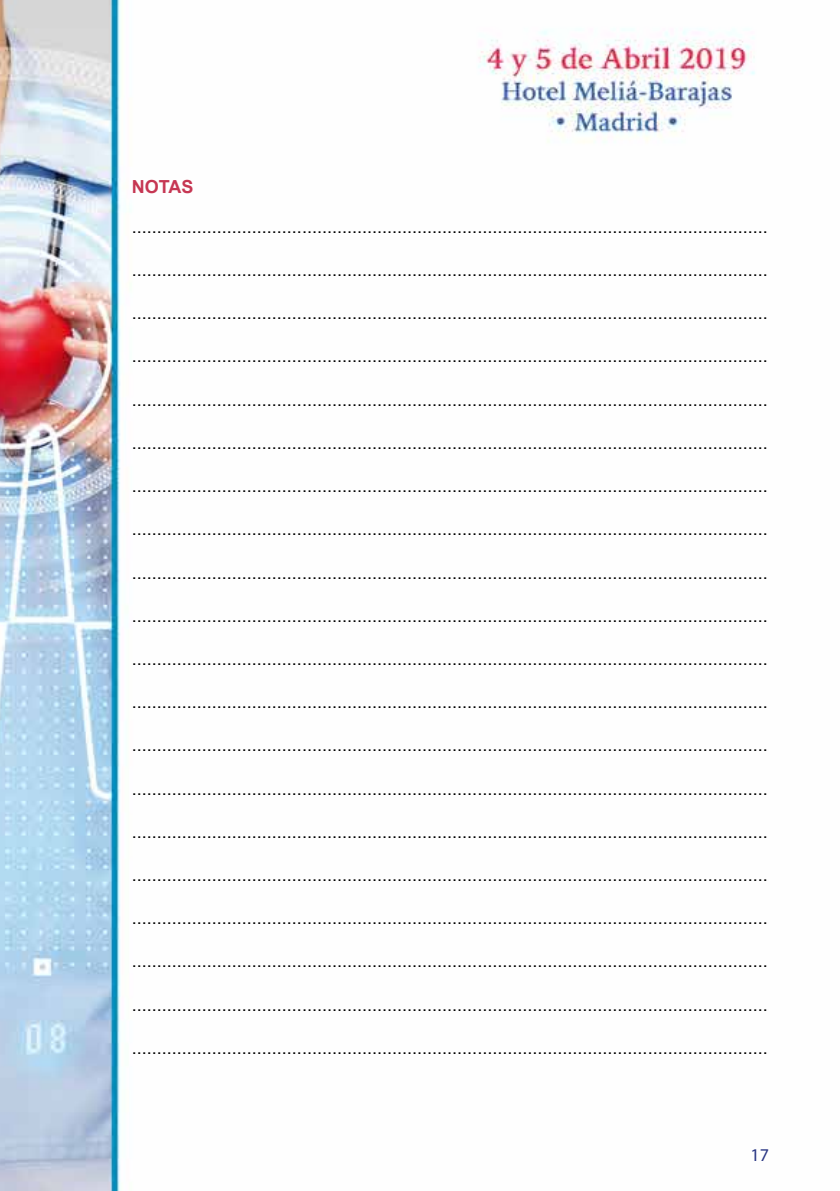
<style>
.page{position:relative;width:840px;height:1191px;background:#fff}
.page>*{position:absolute;margin:0;border:0;box-sizing:border-box;transform-origin:0 0}
.t1{font:18px "Arial";color:#000}
.t2{font:700 18px "Arial";color:#c63753}
.t3{font:18px "Myriad Pro";color:#283583}
</style>
<div class="page">
<img style="left:0;top:0;width:755px;height:1191px">
<p class="t2" style="left:132px;top:175px;width:63px">NOTAS</p>
<p class="t1" style="left:132px;top:215px;width:637px">...............................................................................................................................</p>
<p class="t1" style="left:132px;top:258px;width:637px">...............................................................................................................................</p>
<p class="t1" style="left:132px;top:301px;width:637px">...............................................................................................................................</p>
<p class="t1" style="left:132px;top:344px;width:637px">...............................................................................................................................</p>
<p class="t1" style="left:132px;top:387px;width:637px">...............................................................................................................................</p>
<p class="t1" style="left:132px;top:431px;width:637px">...............................................................................................................................</p>
<p class="t1" style="left:132px;top:474px;width:637px">...............................................................................................................................</p>
<p class="t1" style="left:132px;top:517px;width:637px">...............................................................................................................................</p>
<p class="t1" style="left:132px;top:560px;width:637px">...............................................................................................................................</p>
<p class="t1" style="left:132px;top:603px;width:637px">...............................................................................................................................</p>
<p class="t1" style="left:132px;top:647px;width:637px">...............................................................................................................................</p>
<p class="t1" style="left:132px;top:690px;width:637px">...............................................................................................................................</p>
<p class="t1" style="left:132px;top:733px;width:637px">...............................................................................................................................</p>
<p class="t1" style="left:132px;top:776px;width:637px">...............................................................................................................................</p>
<p class="t1" style="left:132px;top:819px;width:637px">...............................................................................................................................</p>
<p class="t1" style="left:132px;top:863px;width:637px">...............................................................................................................................</p>
<p class="t1" style="left:132px;top:906px;width:637px">...............................................................................................................................</p>
<p class="t1" style="left:132px;top:949px;width:637px">...............................................................................................................................</p>
<p class="t1" style="left:132px;top:992px;width:637px">...............................................................................................................................</p>
<p class="t1" style="left:132px;top:1035px;width:637px">...............................................................................................................................</p>
<p class="t3" style="left:750px;top:1143px;width:20px">17</p>
</div>
